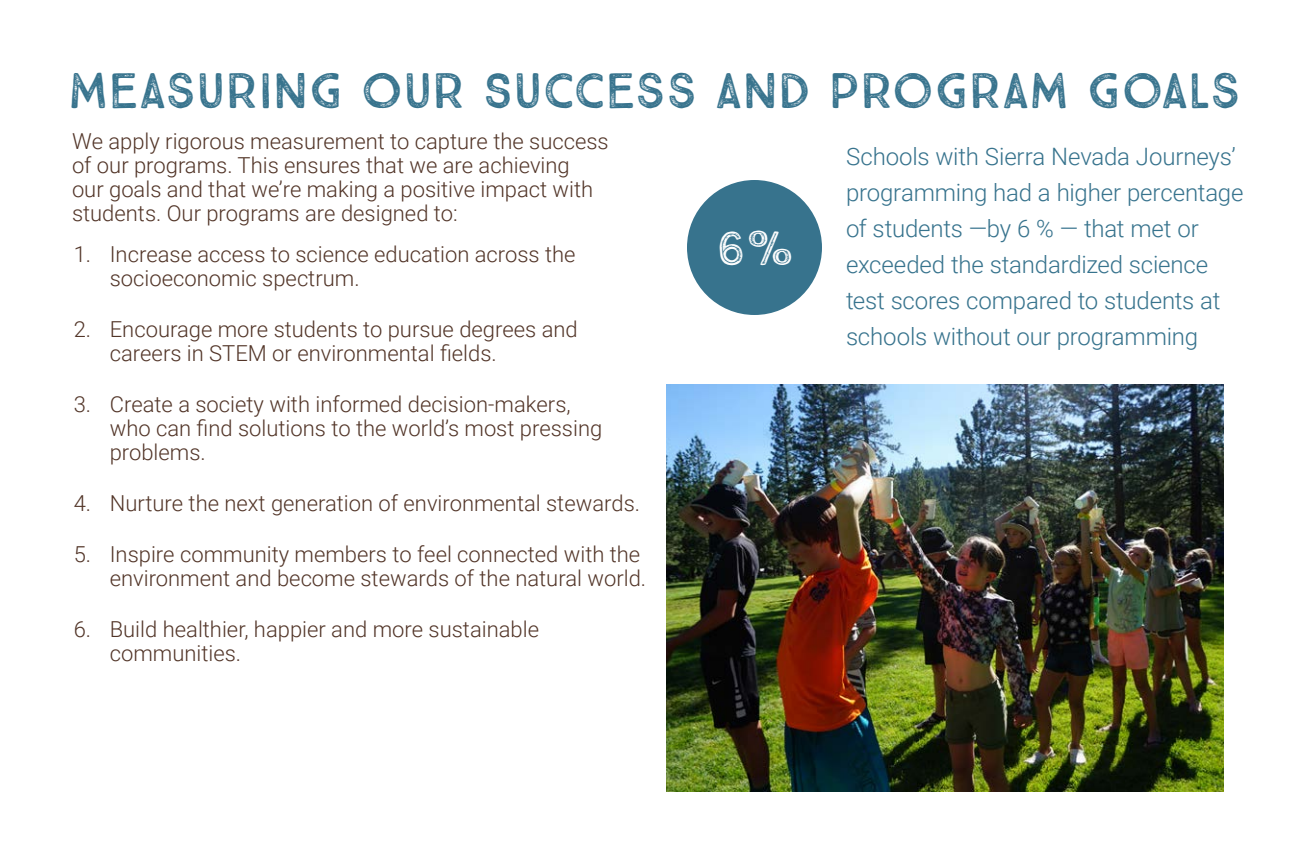
<style>
.page{position:relative;width:1296px;height:864px;background:#fff}
.page>*{position:absolute;margin:0;border:0;box-sizing:border-box;transform-origin:0 0}
.t1{font:50px "True North Textures";color:#37738d}
.t2{font:48px "True North Textures Inline";color:#fff}
.t3{font:300 24px/36px "Roboto";letter-spacing:-.01em;color:#37738d}
.Subhead_Body_Copy{font:300 22px/24px "Roboto";color:#523528}
</style>
<div class="page">
<div style="left:687px;top:180px;width:135px;height:135px;background:#37738d;border-radius:50%"></div>
<img style="left:666px;top:384px;width:558px;height:408px">
<p class="t1" style="left:68px;top:61px;width:1175px">MEASURING OUR SUCCESS AND PROGRAM GOALS</p>
<p class="Subhead_Body_Copy" style="left:72px;top:128px;width:538px">We apply rigorous measurement to capture the success of our programs. This ensures that we are achieving<br>our goals and that we’re making a positive impact with students. Our programs are designed to:</p>
<p class="Subhead_Body_Copy" style="left:110px;top:242px;width:467px;text-indent:-36px">1. Increase access to science education across the socioeconomic spectrum.</p>
<p class="Subhead_Body_Copy" style="left:110px;top:317px;width:470px;text-indent:-36px">2. Encourage more students to pursue degrees and careers in STEM or environmental fields.</p>
<p class="Subhead_Body_Copy" style="left:110px;top:392px;width:494px;text-indent:-36px">3. Create a society with informed decision-makers, who can find solutions to the world’s most pressing problems.</p>
<p class="Subhead_Body_Copy" style="left:74px;top:491px;width:568px">4. Nurture the next generation of environmental stewards.</p>
<p class="Subhead_Body_Copy" style="left:74px;top:542px;width:574px;text-align:right">5. Inspire community members to feel connected with the environment and become stewards of the natural world.</p>
<p class="Subhead_Body_Copy" style="left:110px;top:617px;width:431px;text-indent:-36px">6. Build healthier, happier and more sustainable communities.</p>
<p class="t2" style="left:716px;top:219px;width:81px">6%</p>
<p class="t3" style="left:846px;top:137px;width:399px">Schools with Sierra Nevada Journeys’ programming had a higher percentage of students —by 6 % — that met or exceeded the standardized science test scores compared to students at schools without our programming</p>
</div>
